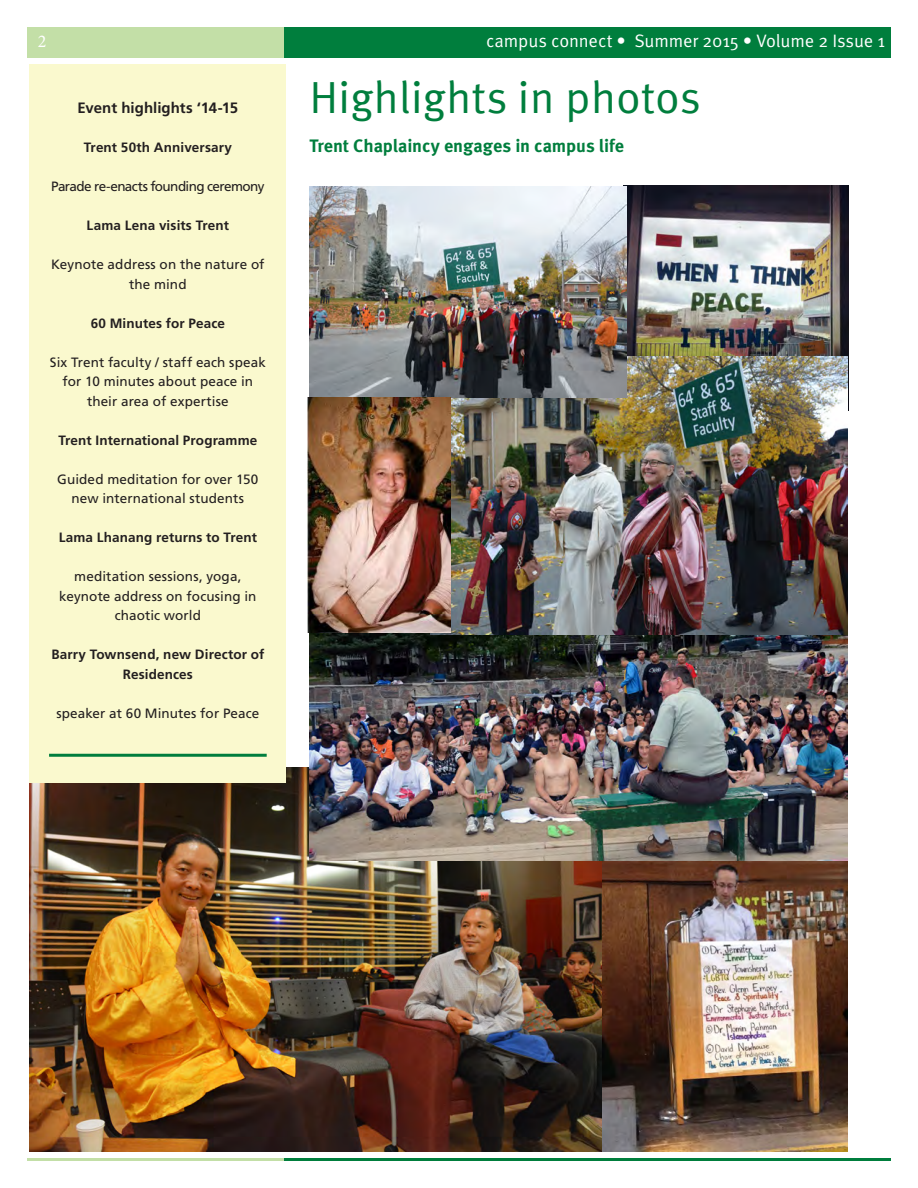
<style>
.page{position:relative;width:918px;height:1188px;background:#fff}
.page>*{position:absolute;margin:0;border:0;box-sizing:border-box;transform-origin:0 0}
.Title_Medium{font:45px "Meta Pro";color:#007e3d}
.Newsletter_Name{font:18px "Meta Pro";letter-spacing:-.01em;color:#fff}
.Subheading{font:700 18px "Meta Pro";letter-spacing:-.005em;color:#007e3d}
.Page_number{font:18px "Minion Pro";color:#fff}
.Normal_body_text{font:700 15px "Frutiger LT Std";color:#231f20}
.Normal_body_text-2{font:13.5px/19.5px "Frutiger LT Std";letter-spacing:.005em;color:#231f20;text-align:center}
.Normal_body_text-3{font:700 13.5px/19.5px "Frutiger LT Std";letter-spacing:.01em;color:#231f20;text-align:center}
.Normal_body_text-4{font:13.5px "Frutiger LT Std";letter-spacing:-.04em;color:#231f20}
</style>
<div class="page">
<div style="left:284px;top:27px;width:607px;height:30px;background:#007e3d"></div>
<div style="left:27px;top:27px;width:257px;height:30px;background:#c3dfa7"></div>
<hr style="left:284px;top:1158px;width:607px;height:3px;background:#007e3d">
<hr style="left:27px;top:1158px;width:257px;height:3px;background:#c3dfa7">
<img style="left:30px;top:768px;width:573px;height:383px">
<div style="left:30px;top:65px;width:256px;height:718px;background:#faf9ce"></div>
<hr style="left:49px;top:754px;width:218px;height:3px;background:#007e3d">
<img style="left:624px;top:185px;width:225px;height:225px">
<img style="left:603px;top:861px;width:245px;height:290px">
<img style="left:309px;top:633px;width:539px;height:228px">
<img style="left:430px;top:356px;width:418px;height:279px">
<img style="left:309px;top:186px;width:318px;height:212px">
<img style="left:308px;top:398px;width:142px;height:235px">
<p class="Page_number" style="left:38px;top:29px;width:10px">2</p>
<p class="Newsletter_Name" style="left:486px;top:30px;width:401px">campus connect • Summer 2015 • Volume 2 Issue 1</p>
<p class="Normal_body_text" style="left:78px;top:99px;width:162px">Event highlights ‘14-15</p>
<p class="Normal_body_text-3" style="left:84px;top:138px;width:150px">Trent 50th Anniversary</p>
<p class="Normal_body_text-4" style="left:51px;top:179px;width:215px">Parade re-enacts founding ceremony</p>
<p class="Normal_body_text-3" style="left:87px;top:216px;width:144px">Lama Lena visits Trent</p>
<p class="Normal_body_text-2" style="left:51px;top:255px;width:215px">Keynote address on the nature of the mind</p>
<p class="Normal_body_text-3" style="left:91px;top:313px;width:136px">60 Minutes for Peace</p>
<p class="Normal_body_text-2" style="left:50px;top:352px;width:217px">Six Trent faculty / staff each speak for 10 minutes about peace in their area of expertise</p>
<p class="Normal_body_text-3" style="left:58px;top:430px;width:201px">Trent International Programme</p>
<p class="Normal_body_text-2" style="left:57px;top:469px;width:203px">Guided meditation for over 150 new international students</p>
<p class="Normal_body_text-3" style="left:59px;top:528px;width:200px">Lama Lhanang returns to Trent</p>
<p class="Normal_body_text-2" style="left:59px;top:567px;width:199px">meditation sessions, yoga, keynote address on focusing in chaotic world</p>
<p class="Normal_body_text-3" style="left:51px;top:645px;width:214px">Barry Townsend, new Director of<br>Residences</p>
<p class="Normal_body_text-2" style="left:56px;top:703px;width:204px">speaker at 60 Minutes for Peace</p>
<p class="Title_Medium" style="left:309px;top:69px;width:393px">Highlights in photos</p>
<p class="Subheading" style="left:309px;top:135px;width:316px">Trent Chaplaincy engages in campus life</p>
</div>
